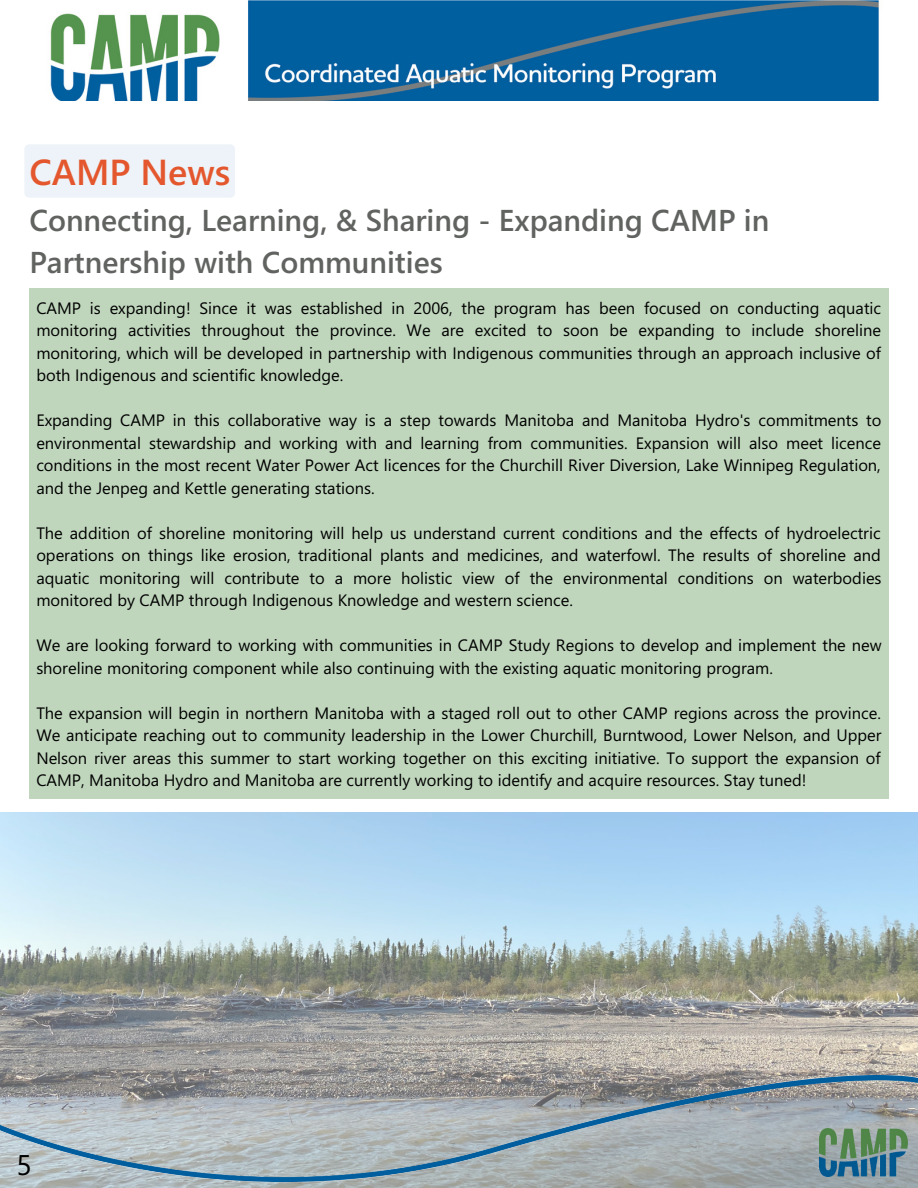
<style>
.page{position:relative;width:918px;height:1188px;background:#fff}
.page>*{position:absolute;margin:0;border:0;box-sizing:border-box;transform-origin:0 0}
.t1{font:600 36.15px "Segoe UI";color:#e4572e}
.t2{font:600 30.15px/41.7px "Segoe UI";color:#60635f}
.t3{font:28.5px "Segoe UI";color:#000}
.t4{font:16.5px/22.5px "Segoe UI";color:#000;text-align:justify}
</style>
<div class="page">
<img style="left:0;top:812px;width:918px;height:376px">
<img style="left:0;top:1075px;width:918px;height:106px">
<img style="left:50px;top:0;width:829px;height:100px">
<img style="left:819px;top:1129px;width:89px;height:47px">
<div style="left:25px;top:144px;width:210px;height:54px;background:#edf3f8"></div>
<div style="left:29px;top:288px;width:860px;height:510px;background:#bfd6bc"></div>
<p class="t1" style="left:29px;top:146px;width:203px">CAMP News</p>
<p class="t2" style="left:29px;top:198px;width:742px">Connecting, Learning, &amp; Sharing - Expanding CAMP in<br>Partnership with Communities</p>
<p class="t4" style="left:36px;top:296px;width:846px">CAMP is expanding! Since it was established in 2006, the program has been focused on conducting aquatic monitoring activities throughout the province. We are excited to soon be expanding to include shoreline monitoring, which will be developed in partnership with Indigenous communities through an approach inclusive of both Indigenous and scientific knowledge.</p>
<p class="t4" style="left:36px;top:408px;width:847px">Expanding CAMP in this collaborative way is a step towards Manitoba and Manitoba Hydro's commitments to environmental stewardship and working with and learning from communities. Expansion will also meet licence conditions in the most recent Water Power Act licences for the Churchill River Diversion, Lake Winnipeg Regulation, and the Jenpeg and Kettle generating stations.</p>
<p class="t4" style="left:36px;top:521px;width:847px">The addition of shoreline monitoring will help us understand current conditions and the effects of hydroelectric operations on things like erosion, traditional plants and medicines, and waterfowl. The results of shoreline and aquatic monitoring will contribute to a more holistic view of the environmental conditions on waterbodies monitored by CAMP through Indigenous Knowledge and western science.</p>
<p class="t4" style="left:36px;top:633px;width:847px">We are looking forward to working with communities in CAMP Study Regions to develop and implement the new shoreline monitoring component while also continuing with the existing aquatic monitoring program.</p>
<p class="t4" style="left:36px;top:701px;width:847px">The expansion will begin in northern Manitoba with a staged roll out to other CAMP regions across the province.<br>We anticipate reaching out to community leadership in the Lower Churchill, Burntwood, Lower Nelson, and Upper Nelson river areas this summer to start working together on this exciting initiative. To support the expansion of CAMP, Manitoba Hydro and Manitoba are currently working to identify and acquire resources. Stay tuned!</p>
<p class="t3" style="left:16px;top:1145px;width:17px">5</p>
</div>
